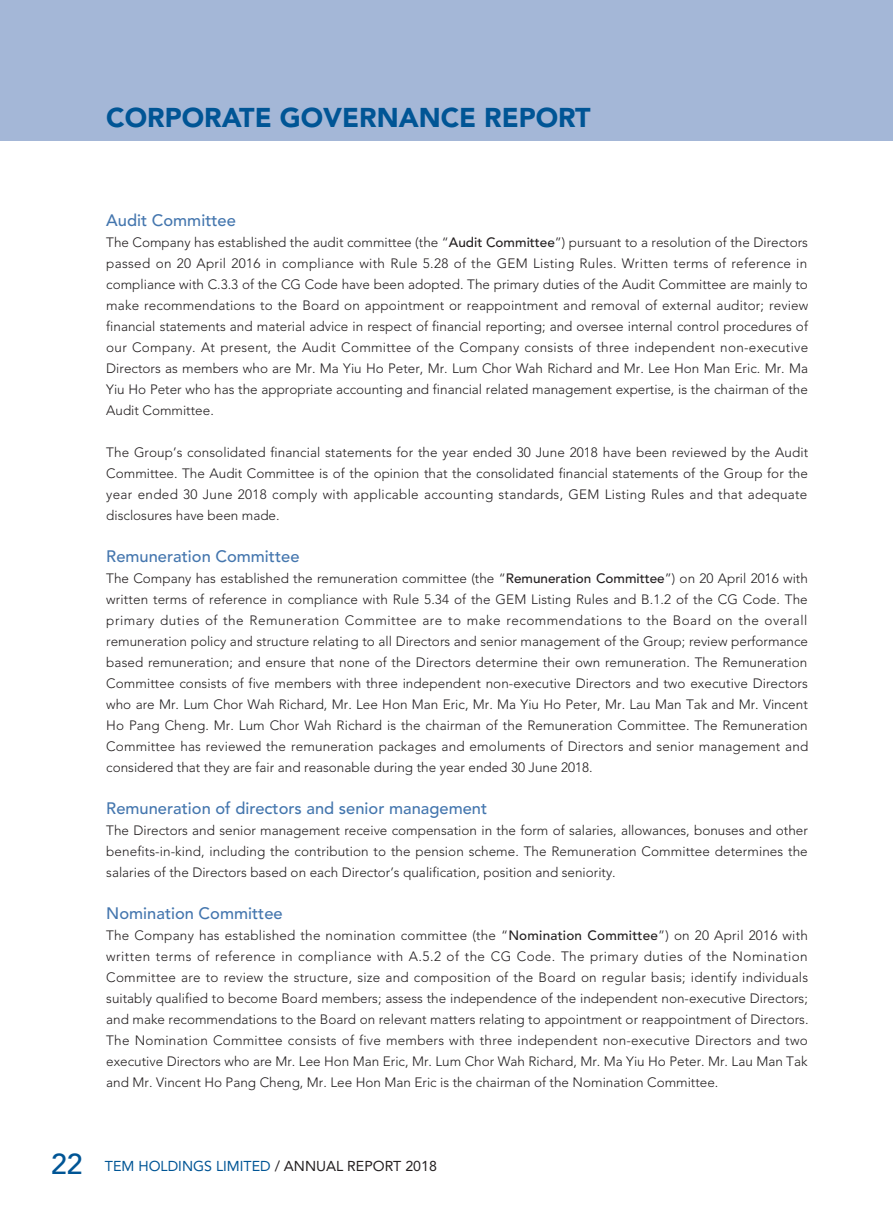
<style>
.page{position:relative;width:893px;height:1212px;background:#fff}
.page>*{position:absolute;margin:0;border:0;box-sizing:border-box;transform-origin:0 0}
.t1{font:900 27px "Avenir LT Std";color:#005595}
._02_H2{font:500 16.5px "Avenir LT Std";color:#4476ae}
.t2{font:14.25px "Avenir LT Std";color:#005595}
._00_txt{font:300 13.5px/21px "Avenir LT Std";color:#231f20;text-align:justify}
.s1{font-weight:500}
.s2{font-weight:500;font-size:28.5px}
.s3{color:#231f20}
</style>
<div class="page">
<div style="left:0;top:0;width:893px;height:140px;background:#a4b7d7"></div>
<h1 class="t1" style="left:106px;top:101px;width:486px">CORPORATE GOVERNANCE REPORT</h1>
<p class="_02_H2" style="left:106px;top:211px;width:131px">Audit Committee</p>
<p class="_00_txt" style="left:106px;top:232px;width:703px">The Company has established the audit committee (the “<span class="s1">Audit Committee</span>”) pursuant to a resolution of the Directors passed on 20 April 2016 in compliance with Rule 5.28 of the GEM Listing Rules. Written terms of reference in compliance with C.3.3 of the CG Code have been adopted. The primary duties of the Audit Committee are mainly to make recommendations to the Board on appointment or reappointment and removal of external auditor; review financial statements and material advice in respect of financial reporting; and oversee internal control procedures of our Company. At present, the Audit Committee of the Company consists of three independent non-executive Directors as members who are Mr. Ma Yiu Ho Peter, Mr. Lum Chor Wah Richard and Mr. Lee Hon Man Eric. Mr. Ma Yiu Ho Peter who has the appropriate accounting and financial related management expertise, is the chairman of the Audit Committee.</p>
<p class="_00_txt" style="left:106px;top:442px;width:703px">The Group’s consolidated financial statements for the year ended 30 June 2018 have been reviewed by the Audit Committee. The Audit Committee is of the opinion that the consolidated financial statements of the Group for the year ended 30 June 2018 comply with applicable accounting standards, GEM Listing Rules and that adequate disclosures have been made.</p>
<p class="_02_H2" style="left:106px;top:547px;width:195px">Remuneration Committee</p>
<p class="_00_txt" style="left:106px;top:568px;width:703px">The Company has established the remuneration committee (the “<span class="s1">Remuneration Committee</span>”) on 20 April 2016 with written terms of reference in compliance with Rule 5.34 of the GEM Listing Rules and B.1.2 of the CG Code. The primary duties of the Remuneration Committee are to make recommendations to the Board on the overall remuneration policy and structure relating to all Directors and senior management of the Group; review performance based remuneration; and ensure that none of the Directors determine their own remuneration. The Remuneration Committee consists of five members with three independent non-executive Directors and two executive Directors who are Mr. Lum Chor Wah Richard, Mr. Lee Hon Man Eric, Mr. Ma Yiu Ho Peter, Mr. Lau Man Tak and Mr. Vincent Ho Pang Cheng. Mr. Lum Chor Wah Richard is the chairman of the Remuneration Committee. The Remuneration Committee has reviewed the remuneration packages and emoluments of Directors and senior management and considered that they are fair and reasonable during the year ended 30 June 2018.</p>
<p class="_02_H2" style="left:106px;top:799px;width:382px">Remuneration of directors and senior management</p>
<p class="_00_txt" style="left:106px;top:820px;width:703px">The Directors and senior management receive compensation in the form of salaries, allowances, bonuses and other benefits-in-kind, including the contribution to the pension scheme. The Remuneration Committee determines the salaries of the Directors based on each Director’s qualification, position and seniority.</p>
<p class="_02_H2" style="left:106px;top:904px;width:178px">Nomination Committee</p>
<p class="_00_txt" style="left:106px;top:925px;width:704px">The Company has established the nomination committee (the “<span class="s1">Nomination Committee</span>”) on 20 April 2016 with written terms of reference in compliance with A.5.2 of the CG Code. The primary duties of the Nomination Committee are to review the structure, size and composition of the Board on regular basis; identify individuals suitably qualified to become Board members; assess the independence of the independent non-executive Directors; and make recommendations to the Board on relevant matters relating to appointment or reappointment of Directors.<br>The Nomination Committee consists of five members with three independent non-executive Directors and two executive Directors who are Mr. Lee Hon Man Eric, Mr. Lum Chor Wah Richard, Mr. Ma Yiu Ho Peter. Mr. Lau Man Tak and Mr. Vincent Ho Pang Cheng, Mr. Lee Hon Man Eric is the chairman of the Nomination Committee.</p>
<p class="t2" style="left:51px;top:1157px;width:388px"><span class="s2">22</span> TEM HOLDINGS LIMITED <span class="s3">/ ANNUAL REPORT 2018</span></p>
</div>
